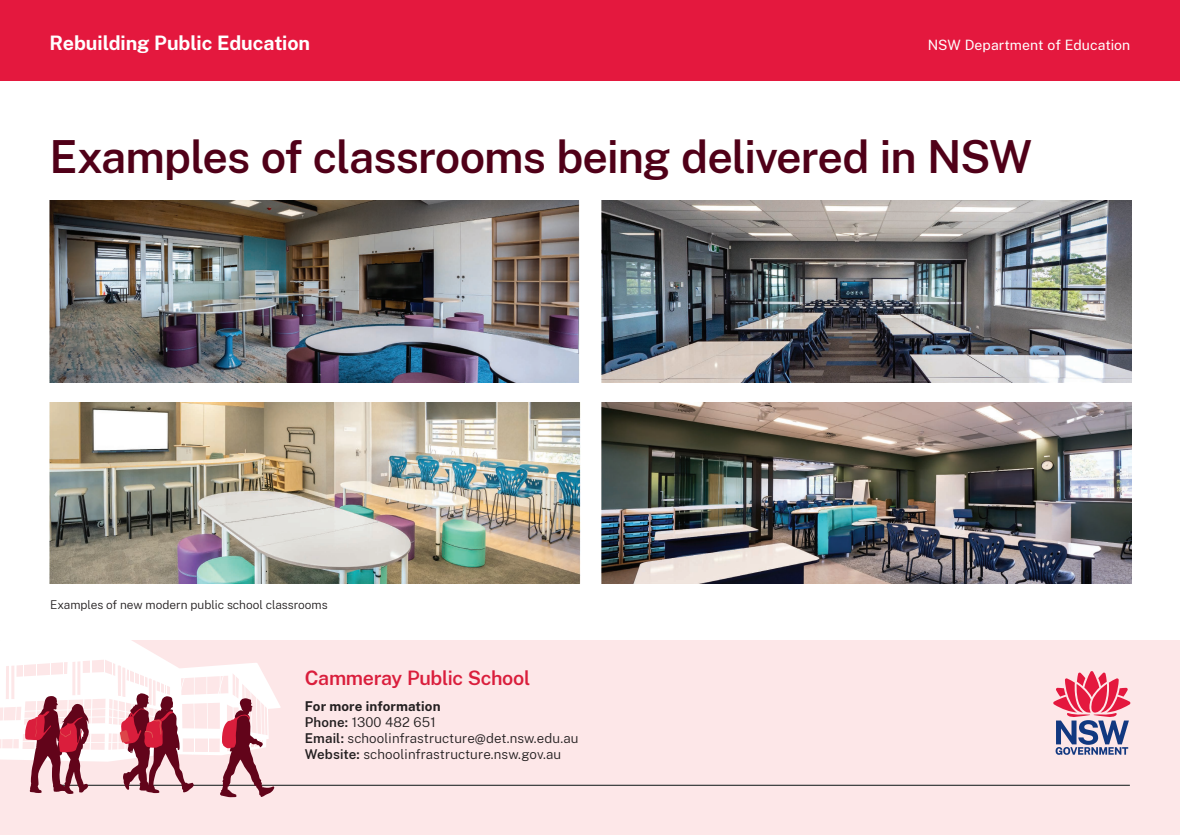
<style>
.page{position:relative;width:1180px;height:835px;background:#fff}
.page>*{position:absolute;margin:0;border:0;box-sizing:border-box;transform-origin:0 0}
.t1{font:600 44.8px "Public Sans";letter-spacing:-.025em;color:#500018}
.t2{font:700 19.6px "Public Sans";letter-spacing:-.005em;color:#fff}
.t3{font:600 19.6px "Public Sans";letter-spacing:-.015em;color:#da1e3c}
.t4{font:14px "Public Sans";letter-spacing:.005em;color:#fff}
.t5{font:300 13.3px/16px "Public Sans";letter-spacing:.01em;color:#231f20}
.Body_light_9_12{font:300 11.86px "Public Sans";color:#231f20}
.s1{font-weight:700}
.s2{font-weight:600}
</style>
<div class="page">
<img style="left:50px;top:402px;width:530px;height:181px">
<img style="left:50px;top:201px;width:530px;height:181px">
<img style="left:601px;top:402px;width:531px;height:181px">
<img style="left:601px;top:201px;width:531px;height:181px">
<div style="left:0;top:0;width:1180px;height:80px;background:#e4183e"></div>
<div style="left:0;top:640px;width:1180px;height:194px;background:#fde7e8"></div>
<hr style="left:56px;top:785px;width:1074px;height:1px;background:#0b1614">
<svg style="left:0;top:640px;width:281px;height:157px"></svg>
<svg style="left:1053px;top:671px;width:77px;height:83px"></svg>
<h2 class="t2" style="left:50px;top:28px;width:262px">Rebuilding Public Education</h2>
<p class="t4" style="left:927px;top:35px;width:204px">NSW Department of Education</p>
<h1 class="t1" style="left:50px;top:124px;width:984px">Examples of classrooms being delivered in NSW</h1>
<p class="Body_light_9_12" style="left:50px;top:597px;width:279px">Examples of new modern public school classrooms</p>
<h2 class="t3" style="left:305px;top:663px;width:227px">Cammeray Public School</h2>
<p class="t5" style="left:305px;top:697px;width:275px"><span class="s1">For more information<br></span><span class="s2">Phone:</span> 1300 482 651<br><span class="s2">Email:</span> schoolinfrastructure@det.nsw.edu.au <span class="s2">Website:</span> schoolinfrastructure.nsw.gov.au</p>
</div>
